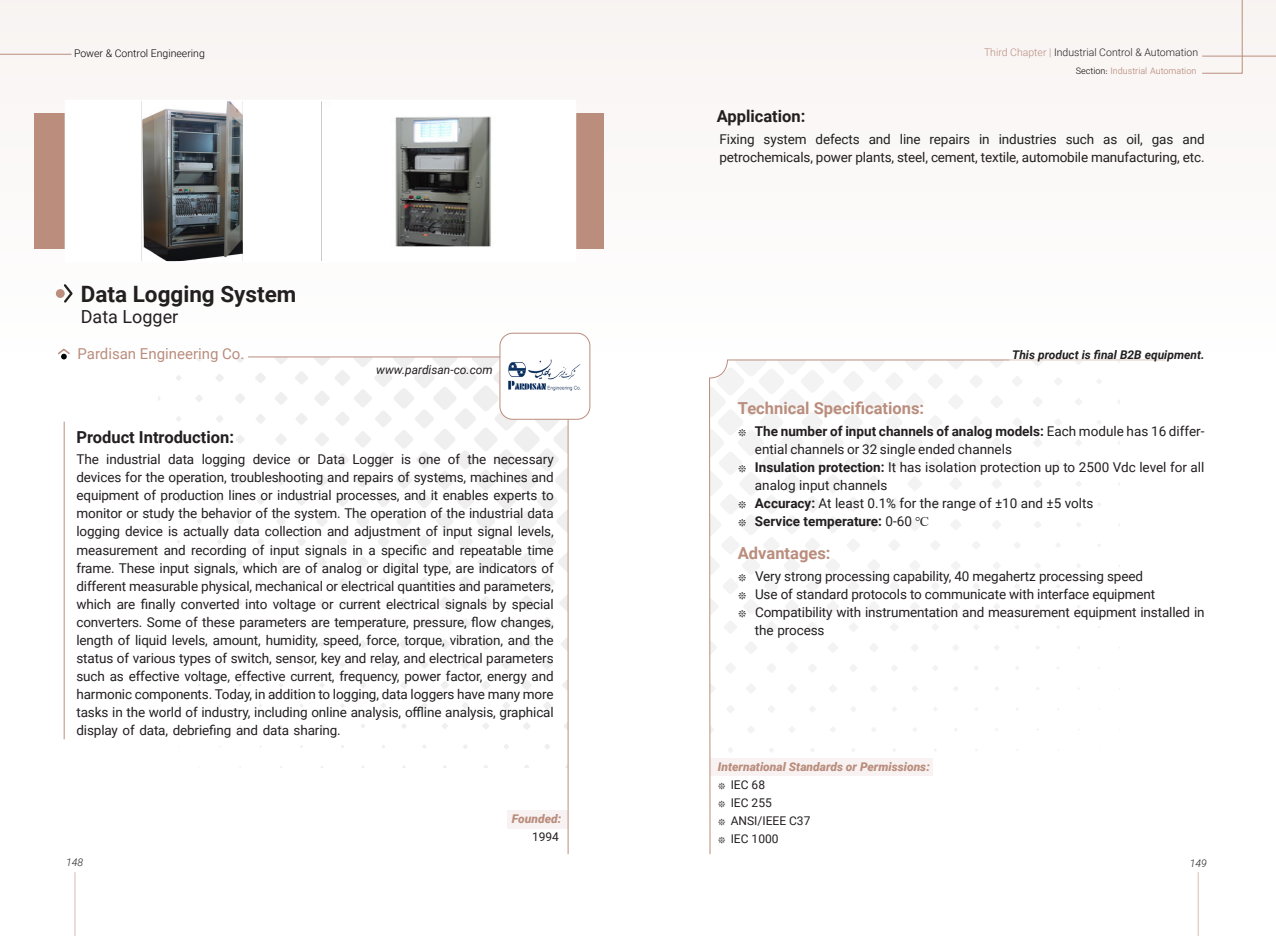
<style>
.page{position:relative;width:1276px;height:936px;background:#fff}
.page>*{position:absolute;margin:0;border:0;box-sizing:border-box;transform-origin:0 0}
.Product_Name_C3{font:700 22.5px "Roboto";color:#231f20}
.Product_Name_C3-2{font:18px "Roboto";color:#231f20}
.Technical_Specificat{font:700 16.5px "Roboto";color:#ba8d7d}
.Product_Introduction{font:700 16.5px "Roboto";color:#231f20}
.Company_Name_C3{font:15px "Roboto";color:#ba8d7d}
.Text{font:13.5px/18px "Roboto";letter-spacing:-.01em;color:#231f20}
.Text_Bullet{font:13.5px/18px "Roboto";letter-spacing:-.01em;color:#231f20}
.t1{font:700 13.5px "Roboto";color:#231f20}
.Exports_History_C3{font:italic 900 12px "Roboto";color:#ba8d7d}
.Founded_Text{font:12px "Roboto";color:#231f20}
.B2BC{font:italic 700 12px "Roboto";color:#231f20}
.Website{font:italic 12px "Roboto";color:#231f20}
.t2{font:300 10.5px "Roboto";color:#231f20}
.t3{font:300 10.5px "Roboto";color:#000}
.t4{font:italic 300 10.5px "Roboto";color:#231f20}
.t5{font:300 9px "IRAN Sans X";color:#ba8d7d}
.s1{color:#ba8d7d}
.s2{color:#231f20}
.s3{font-family:"IRAN Sans X"}
.s4{font-weight:700}
.s5{font-family:"IRAN Sans X";font-weight:400}
.s6{font-weight:400}
.s7{font-family:"Times New Roman";font-weight:400}
</style>
<div class="page">
<div style="left:0;top:0;width:638px;height:364px;background:#fbf9f8"></div>
<div style="left:638px;top:0;width:638px;height:364px;background:#fbf9f8"></div>
<hr style="left:1197px;top:872px;width:2px;height:63px;background:#ba8d7d">
<hr style="left:0;top:54px;width:71px;height:1px;background:#ba8d7d">
<svg style="left:158px;top:356px;width:410px;height:498px"></svg>
<div style="left:500px;top:333px;width:90px;height:86px;background:#fff;border-radius:13px"></div>
<div style="left:500px;top:333px;width:90px;height:86px;border:1px solid #ba8d7d;border-radius:13px"></div>
<hr style="left:74px;top:872px;width:2px;height:63px;background:#ba8d7d">
<svg style="left:58px;top:348px;width:12px;height:11px"></svg>
<hr style="left:1202px;top:56px;width:74px;height:1px;background:#ba8d7d">
<div style="left:34px;top:113px;width:570px;height:136px;background:#ba8d7d"></div>
<div style="left:507px;top:810px;width:61px;height:18px;background:#f8f3f2"></div>
<hr style="left:77px;top:356px;width:171px;height:2px;background:#fff">
<hr style="left:64px;top:421px;width:1px;height:318px;background:#ba8d7d">
<div style="left:56px;top:289px;width:9px;height:9px;background:#ba8d7d;border-radius:50%"></div>
<svg style="left:62px;top:284px;width:11px;height:19px"></svg>
<img style="left:509px;top:360px;width:72px;height:30px">
<svg style="left:1202px;top:0;width:41px;height:74px"></svg>
<svg style="left:709px;top:359px;width:456px;height:495px"></svg>
<hr style="left:1009px;top:360px;width:195px;height:1px;background:#fff">
<div style="left:710px;top:758px;width:222px;height:18px;background:#f8f3f2"></div>
<img style="left:68px;top:103px;width:250px;height:156px">
<div style="left:65px;top:100px;width:256px;height:162px;border:2px solid #fff"></div>
<svg style="left:323px;top:113px;width:250px;height:136px;background:#cbcccb"></svg>
<div style="left:320px;top:100px;width:256px;height:162px;border:2px solid #fff"></div>
<p class="t3" style="left:74px;top:46px;width:132px">Power &amp; Control Engineering</p>
<p class="Product_Name_C3" style="left:81px;top:278px;width:217px">Data Logging System</p>
<p class="Product_Name_C3-2" style="left:81px;top:304px;width:99px">Data Logger</p>
<p class="Company_Name_C3" style="left:77px;top:343px;width:168px">Pardisan Engineering Co.</p>
<p class="Product_Introduction" style="left:76px;top:425px;width:159px">Product Introduction:</p>
<p class="Website" style="left:376px;top:361px;width:118px">www.pardisan-co.com</p>
<p class="Text" style="left:76px;top:450px;width:479px;text-align:justify">The industrial data logging device or Data Logger is one of the necessary devices for the operation, troubleshooting and repairs of systems, machines and equipment of production lines or industrial processes, and it enables experts to monitor or study the behavior of the system. The operation of the industrial data logging device is actually data collection and adjustment of input signal levels, measurement and recording of input signals in a specific and repeatable time frame. These input signals, which are of analog or digital type, are indicators of different measurable physical, mechanical or electrical quantities and parameters, which are finally converted into voltage or current electrical signals by special converters. Some of these parameters are temperature, pressure, flow changes, length of liquid levels, amount, humidity, speed, force, torque, vibration, and the status of various types of switch, sensor, key and relay, and electrical parameters such as effective voltage, effective current, frequency, power factor, energy and harmonic components. Today, in addition to logging, data loggers have many more tasks in the world of industry, including online analysis, offline analysis, graphical display of data, debriefing and data sharing.</p>
<p class="Exports_History_C3" style="left:512px;top:810px;width:51px">Founded:</p>
<p class="t4" style="left:66px;top:855px;width:19px">148</p>
<p class="Founded_Text" style="left:532px;top:828px;width:28px">1994</p>
<p class="t2" style="left:984px;top:45px;width:216px"><span class="s1">Third Chapter |</span> Industrial Control &amp; Automation</p>
<p class="t5" style="left:1075px;top:65px;width:122px"><span class="s2">Section:</span> Industrial Automation</p>
<p class="Product_Introduction" style="left:717px;top:105px;width:90px">Application:</p>
<p class="Text_Bullet" style="left:719px;top:130px;width:486px">Fixing system defects and line repairs in industries such as oil, gas and petrochemicals, power plants, steel, cement, textile, automobile manufacturing, etc.</p>
<p class="Technical_Specificat" style="left:738px;top:397px;width:188px">Technical Specifications:</p>
<p class="B2BC" style="left:1012px;top:346px;width:194px">This product is final B2B equipment.</p>
<p class="Text" style="left:755px;top:421px;width:451px;text-indent:-17px"><span class="s3">٭</span> <span class="s4">The number of input channels of analog models:</span> Each module has 16 differ&shy;ential channels or 32 single ended channels</p>
<p class="Text" style="left:755px;top:457px;width:451px;text-indent:-17px"><span class="s3">٭</span> <span class="s4">Insulation protection:</span> It has isolation protection up to 2500 Vdc level for all analog input channels</p>
<p class="Text" style="left:738px;top:493px;width:357px"><span class="s3">٭</span> <span class="s4">Accuracy:</span> At least 0.1% for the range of ±10 and ±5 volts</p>
<p class="t1" style="left:738px;top:511px;width:193px"><span class="s5">٭</span> Service temperature: <span class="s6">0-60</span> <span class="s7">℃</span></p>
<p class="Technical_Specificat" style="left:738px;top:541px;width:94px">Advantages:</p>
<p class="Text" style="left:738px;top:566px;width:406px"><span class="s3">٭</span> Very strong processing capability, 40 megahertz processing speed</p>
<p class="Text" style="left:738px;top:584px;width:419px"><span class="s3">٭</span> Use of standard protocols to communicate with interface equipment</p>
<p class="Text" style="left:755px;top:602px;width:451px;text-indent:-17px"><span class="s3">٭</span> Compatibility with instrumentation and measurement equipment installed in the process</p>
<p class="Exports_History_C3" style="left:718px;top:757px;width:213px">International Standards or Permissions:</p>
<p class="Founded_Text" style="left:718px;top:776px;width:49px"><span class="s3">٭</span> IEC 68</p>
<p class="Founded_Text" style="left:718px;top:794px;width:55px"><span class="s3">٭</span> IEC 255</p>
<p class="Founded_Text" style="left:718px;top:812px;width:94px"><span class="s3">٭</span> ANSI/IEEE C37</p>
<p class="Founded_Text" style="left:718px;top:830px;width:62px"><span class="s3">٭</span> IEC 1000</p>
<p class="t4" style="left:1189px;top:856px;width:19px">149</p>
</div>
